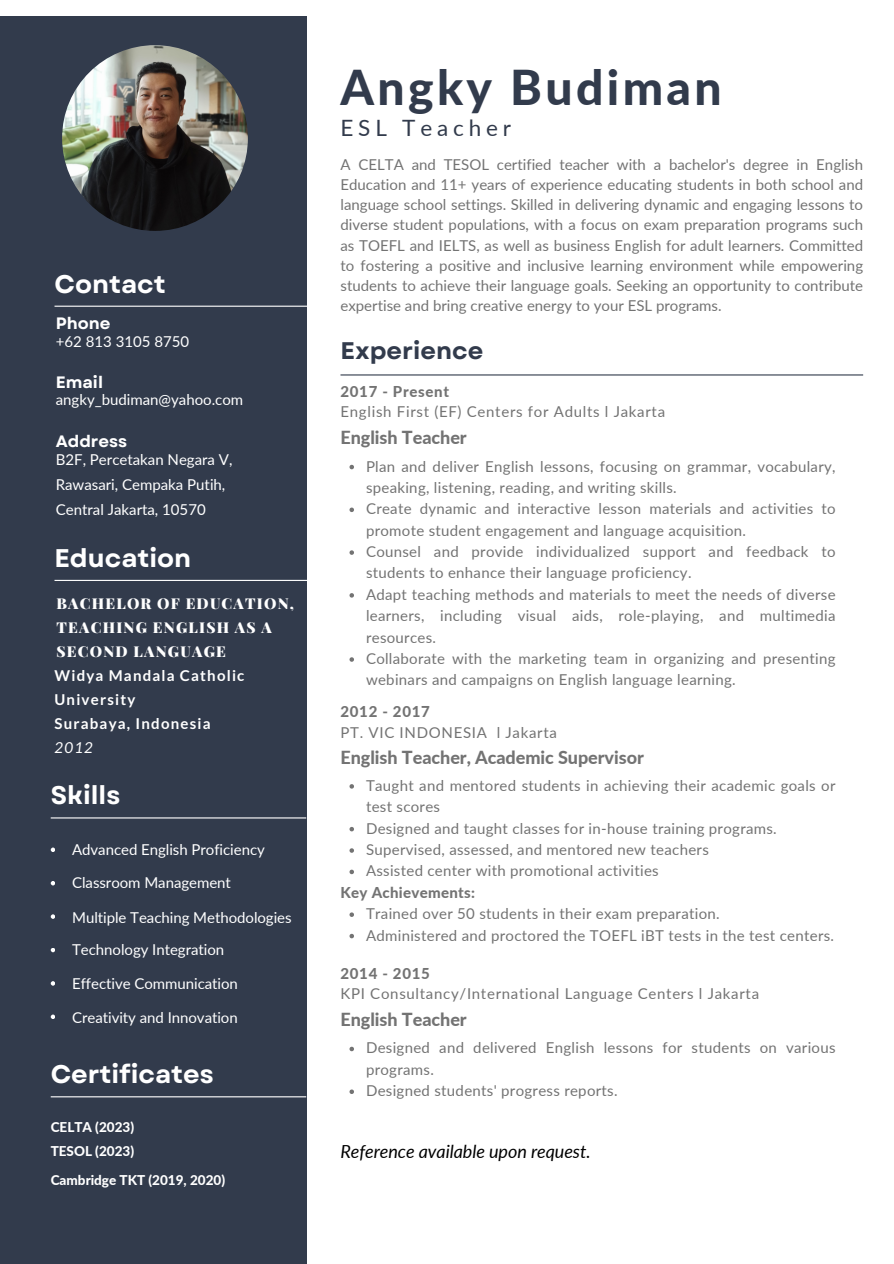
<style>
.page{position:relative;width:894px;height:1264px;background:#fff}
.page>*{position:absolute;margin:0;border:0;box-sizing:border-box;transform-origin:0 0}
.t1{font:800 48px "Lato";letter-spacing:.07em;color:#323b4c}
.t2{font:700 25.5px "Garet";color:#fff}
.t3{font:700 24px "Garet";color:#323b4c}
.t4{font:22.5px "Lato";letter-spacing:.215em;color:#323b4c}
.t5{font:800 18px "Lato";letter-spacing:-.005em;color:#737373}
.t6{font:italic 18px "Lato";letter-spacing:-.005em;color:#000}
.t7{font:700 16.5px "Garet";color:#fff}
.t8{font:15px/21.3px "Lato";letter-spacing:.02em;color:#737373}
.t9{font:15px/24.8px "Lato";letter-spacing:-.005em;color:#fff}
.t10{font:15px "Lato";letter-spacing:.045em;color:#737373}
.t11{font:900 15px/23.7px "Playfair Display";letter-spacing:.08em;color:#fff}
.t12{font:700 15px/23.7px "Lato";letter-spacing:.08em;color:#fff}
.t13{font:800 15px "Lato";letter-spacing:.045em;color:#737373}
.t14{font:800 15px "Lato";letter-spacing:.02em;color:#737373}
.t15{font:italic 15px "Lato";color:#fff}
.t16{font:800 13.5px "Lato";color:#fff}
</style>
<div class="page">
<div style="left:0;top:16px;width:306px;height:1247px;background:#323b4c"></div>
<hr style="left:54px;top:305px;width:256px;height:2px;background:#fff">
<hr style="left:54px;top:580px;width:256px;height:1px;background:#fff">
<img style="left:62px;top:45px;width:186px;height:186px;border-radius:50%">
<svg style="left:51px;top:847px;width:4px;height:5px"></svg>
<svg style="left:51px;top:881px;width:4px;height:4px"></svg>
<svg style="left:51px;top:914px;width:4px;height:4px"></svg>
<svg style="left:51px;top:948px;width:4px;height:4px"></svg>
<svg style="left:51px;top:981px;width:4px;height:4px"></svg>
<svg style="left:51px;top:1014px;width:4px;height:5px"></svg>
<hr style="left:51px;top:817px;width:255px;height:1px;background:#fff">
<hr style="left:51px;top:1096px;width:255px;height:1px;background:#fff">
<hr style="left:340px;top:374px;width:522px;height:1px;background:#323b4c">
<svg style="left:349px;top:465px;width:5px;height:4px"></svg>
<svg style="left:349px;top:507px;width:5px;height:5px"></svg>
<svg style="left:349px;top:550px;width:5px;height:5px"></svg>
<svg style="left:349px;top:593px;width:5px;height:4px"></svg>
<svg style="left:349px;top:657px;width:5px;height:4px"></svg>
<svg style="left:349px;top:784px;width:5px;height:4px"></svg>
<svg style="left:349px;top:827px;width:5px;height:4px"></svg>
<svg style="left:349px;top:848px;width:5px;height:4px"></svg>
<svg style="left:349px;top:869px;width:5px;height:5px"></svg>
<svg style="left:349px;top:912px;width:5px;height:4px"></svg>
<svg style="left:349px;top:933px;width:5px;height:5px"></svg>
<svg style="left:349px;top:1046px;width:5px;height:5px"></svg>
<svg style="left:349px;top:1089px;width:5px;height:4px"></svg>
<p class="t2" style="left:54px;top:265px;width:113px">Contact</p>
<p class="t7" style="left:56px;top:311px;width:56px">Phone</p>
<p class="t9" style="left:56px;top:328px;width:135px">+62 813 3105 8750</p>
<p class="t7" style="left:56px;top:371px;width:49px">Email</p>
<p class="t9" style="left:56px;top:387px;width:189px">angky_budiman@yahoo.com</p>
<p class="t7" style="left:56px;top:429px;width:73px">Address</p>
<p class="t9" style="left:56px;top:447px;width:178px">B2F, Percetakan Negara V,<br>Rawasari, Cempaka Putih,<br>Central Jakarta, 10570</p>
<p class="t2" style="left:54px;top:539px;width:138px">Education</p>
<p class="t11" style="left:56px;top:591px;width:239px">BACHELOR OF EDUCATION,<br>TEACHING ENGLISH AS A<br>SECOND LANGUAGE</p>
<p class="t12" style="left:54px;top:663px;width:191px">Widya Mandala Catholic<br>University</p>
<p class="t12" style="left:54px;top:711px;width:157px">Surabaya, Indonesia</p>
<p class="t15" style="left:54px;top:738px;width:40px">2012</p>
<p class="t2" style="left:51px;top:777px;width:71px">Skills</p>
<p class="t9" style="left:72px;top:837px;width:194px">Advanced English Proficiency</p>
<p class="t9" style="left:72px;top:869px;width:160px">Classroom Management</p>
<p class="t9" style="left:72px;top:905px;width:221px">Multiple Teaching Methodologies</p>
<p class="t9" style="left:72px;top:937px;width:154px">Technology Integration</p>
<p class="t9" style="left:72px;top:970px;width:167px">Effective Communication</p>
<p class="t9" style="left:72px;top:1005px;width:167px">Creativity and Innovation</p>
<p class="t2" style="left:51px;top:1055px;width:164px">Certificates</p>
<p class="t16" style="left:51px;top:1119px;width:85px">CELTA (2023)</p>
<p class="t16" style="left:51px;top:1142px;width:85px">TESOL (2023)</p>
<p class="t16" style="left:51px;top:1171px;width:176px">Cambridge TKT (2019, 2020)</p>
<p class="t1" style="left:340px;top:58px;width:382px">Angky Budiman</p>
<p class="t4" style="left:340px;top:113px;width:172px">ESL Teacher</p>
<p class="t8" style="left:340px;top:154px;width:524px;line-height:20.2px;text-align:justify">A CELTA and TESOL certified teacher with a bachelor's degree in English Education and 11+ years of experience educating students in both school and language school settings. Skilled in delivering dynamic and engaging lessons to diverse student populations, with a focus on exam preparation programs such as TOEFL and IELTS, as well as business English for adult learners. Committed to fostering a positive and inclusive learning environment while empowering students to achieve their language goals. Seeking an opportunity to contribute expertise and bring creative energy to your ESL programs.</p>
<p class="t3" style="left:340px;top:334px;width:144px">Experience</p>
<p class="t13" style="left:340px;top:382px;width:110px">2017 - Present</p>
<p class="t10" style="left:340px;top:402px;width:326px">English First (EF) Centers for Adults l Jakarta</p>
<p class="t5" style="left:340px;top:426px;width:128px">English Teacher</p>
<p class="t8" style="left:366px;top:455px;width:471px">Plan and deliver English lessons, focusing on grammar, vocabulary, speaking, listening, reading, and writing skills.</p>
<p class="t8" style="left:366px;top:498px;width:471px">Create dynamic and interactive lesson materials and activities to promote student engagement and language acquisition.</p>
<p class="t8" style="left:366px;top:540px;width:471px">Counsel and provide individualized support and feedback to students to enhance their language proficiency.</p>
<p class="t8" style="left:366px;top:583px;width:471px;text-align:justify">Adapt teaching methods and materials to meet the needs of diverse learners, including visual aids, role-playing, and multimedia resources.</p>
<p class="t8" style="left:366px;top:647px;width:471px">Collaborate with the marketing team in organizing and presenting webinars and campaigns on English language learning.</p>
<p class="t13" style="left:340px;top:702px;width:91px">2012 - 2017</p>
<p class="t10" style="left:340px;top:722px;width:218px">PT. VIC INDONESIA l Jakarta</p>
<p class="t5" style="left:340px;top:746px;width:305px">English Teacher, Academic Supervisor</p>
<p class="t8" style="left:366px;top:774px;width:471px">Taught and mentored students in achieving their academic goals or test scores</p>
<p class="t8" style="left:366px;top:817px;width:412px">Designed and taught classes for in-house training programs.</p>
<p class="t8" style="left:366px;top:838px;width:344px">Supervised, assessed, and mentored new teachers</p>
<p class="t8" style="left:366px;top:860px;width:294px">Assisted center with promotional activities</p>
<p class="t8" style="left:366px;top:902px;width:355px">Trained over 50 students in their exam preparation.</p>
<p class="t8" style="left:366px;top:924px;width:469px">Administered and proctored the TOEFL iBT tests in the test centers.</p>
<p class="t14" style="left:340px;top:883px;width:136px">Key Achievements:</p>
<p class="t13" style="left:340px;top:964px;width:91px">2014 - 2015</p>
<p class="t10" style="left:340px;top:984px;width:420px">KPI Consultancy/International Language Centers l Jakarta</p>
<p class="t5" style="left:340px;top:1008px;width:128px">English Teacher</p>
<p class="t8" style="left:366px;top:1037px;width:471px">Designed and delivered English lessons for students on various programs.</p>
<p class="t8" style="left:366px;top:1079px;width:253px">Designed students' progress reports.</p>
<p class="t6" style="left:340px;top:1140px;width:251px">Reference available upon request.</p>
</div>
